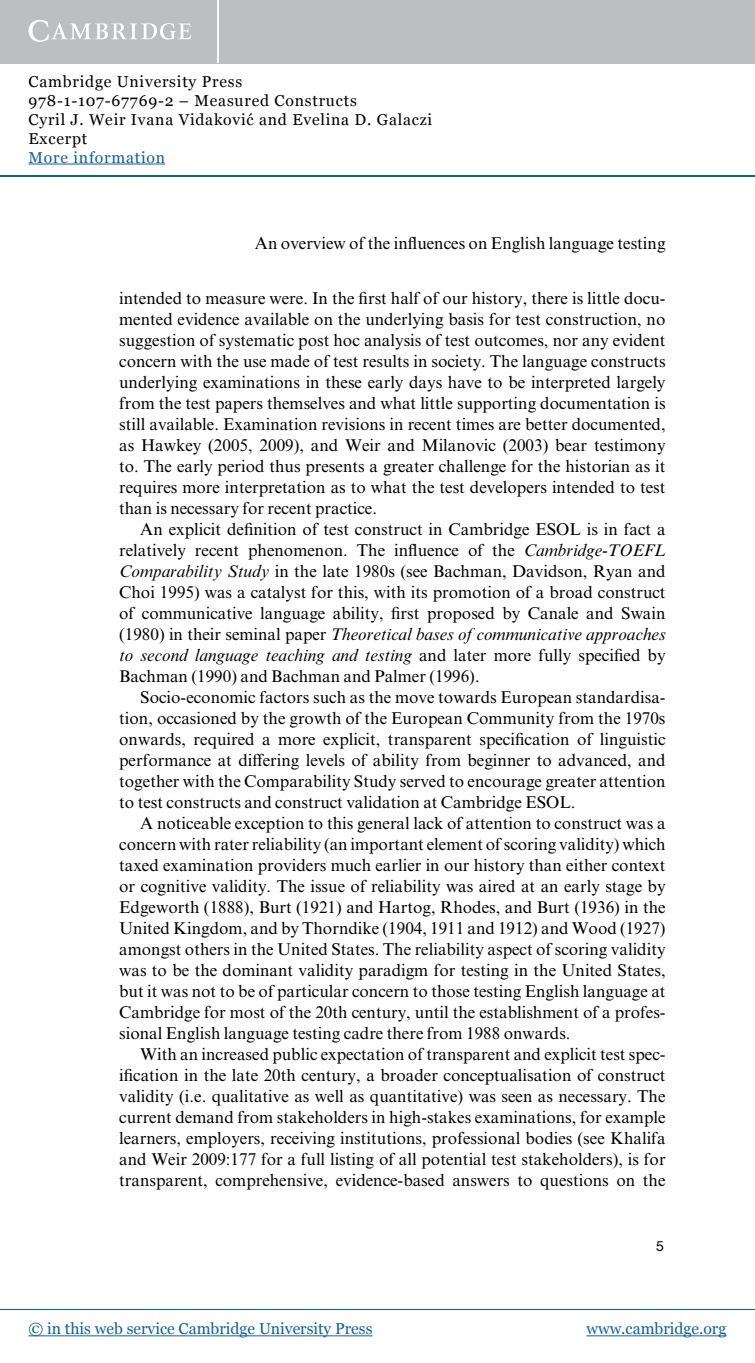
<style>
.page{position:relative;width:755px;height:1363px;background:#fff}
.page>*{position:absolute;margin:0;border:0;box-sizing:border-box;transform-origin:0 0}
.t1{font:17.15px/21px "Times NRMT Pro";color:#000;text-align:justify}
.t2{font:15.75px/18.7px "Georgia";letter-spacing:.05em;color:#000}
.t3{font:15.75px "Georgia";color:#105ea3}
.t4{font:15.75px "Georgia";letter-spacing:.05em;color:#105ea3}
.t5{font:14px "Helvetica Neue LT Std";color:#000}
.s1{font-style:italic}
</style>
<div class="page">
<div style="left:0;top:0;width:754px;height:63px;background:#bcbebf"></div>
<hr style="left:217px;top:0;width:2px;height:63px;background:#fff">
<svg style="left:29px;top:20px;width:162px;height:22px"></svg>
<hr style="left:29px;top:164px;width:136px;height:1px;background:#105ea3">
<hr style="left:0;top:175px;width:754px;height:2px;background:#105ea3">
<hr style="left:0;top:1308px;width:754px;height:1px;background:#105ea3">
<hr style="left:29px;top:1335px;width:343px;height:1px;background:#105ea3">
<hr style="left:586px;top:1335px;width:139px;height:1px;background:#105ea3">
<p class="t2" style="left:29px;top:73px;width:405px">Cambridge University Press<br>978-1-107-67769-2 – Measured Constructs<br>Cyril J. Weir Ivana Vidaković and Evelina D. Galaczi<br>Excerpt</p>
<p class="t4" style="left:29px;top:148px;width:138px">More information</p>
<p class="t1" style="left:255px;top:233px;width:412px">An overview of the influences on English language testing</p>
<p class="t1" style="left:119px;top:288px;width:547px">intended to measure were. In the first half of our history, there is little docu&shy;mented evidence available on the underlying basis for test construction, no suggestion of systematic post hoc analysis of test outcomes, nor any evident concern with the use made of test results in society. The language constructs underlying examinations in these early days have to be interpreted largely from the test papers themselves and what little supporting documentation is still available. Examination revisions in recent times are better documented, as Hawkey (2005, 2009), and Weir and Milanovic (2003) bear testimony to. The early period thus presents a greater challenge for the historian as it requires more interpretation as to what the test developers intended to test than is necessary for recent practice.</p>
<p class="t1" style="left:119px;top:519px;width:547px;text-indent:21px">An explicit definition of test construct in Cambridge ESOL is in fact a relatively recent phenomenon. The influence of the <span class="s1">Cambridge- TOEFL Comparability Study</span> in the late 1980s (see Bachman, Davidson, Ryan and Choi 1995) was a catalyst for this, with its promotion of a broad construct of communicative language ability, first proposed by Canale and Swain (1980) in their seminal paper <span class="s1">Theoretical bases of communicative approaches to second language teaching and testing</span> and later more fully specified by Bachman (1990) and Bachman and Palmer (1996).</p>
<p class="t1" style="left:119px;top:687px;width:547px;text-indent:21px">Socio- economic factors such as the move towards European standardisa&shy;tion, occasioned by the growth of the European Community from the 1970s onwards, required a more explicit, transparent specification of linguistic performance at differing levels of ability from beginner to advanced, and together with the Comparability Study served to encourage greater attention to test constructs and construct validation at Cambridge ESOL.</p>
<p class="t1" style="left:119px;top:813px;width:547px;text-indent:21px">A noticeable exception to this general lack of attention to construct was a concern with rater reliability (an important element of scoring validity) which taxed examination providers much earlier in our history than either context or cognitive validity. The issue of reliability was aired at an early stage by Edgeworth (1888), Burt (1921) and Hartog, Rhodes, and Burt (1936) in the United Kingdom, and by Thorndike (1904, 1911 and 1912) and Wood (1927) amongst others in the United States. The reliability aspect of scoring validity was to be the dominant validity paradigm for testing in the United States, but it was not to be of particular concern to those testing English language at Cambridge for most of the 20th century, until the establishment of a profes&shy;sional English language testing cadre there from 1988 onwards.</p>
<p class="t1" style="left:119px;top:1044px;width:547px;text-indent:21px">With an increased public expectation of transparent and explicit test spec&shy;ification in the late 20th century, a broader conceptualisation of construct validity (i.e. qualitative as well as quantitative) was seen as necessary. The current demand from stakeholders in high- stakes examinations, for example learners, employers, receiving institutions, professional bodies (see Khalifa and Weir 2009:177 for a full listing of all potential test stakeholders), is for transparent, comprehensive, evidence- based answers to questions on the</p>
<p class="t5" style="left:655px;top:1237px;width:9px">5</p>
<p class="t3" style="left:29px;top:1319px;width:345px">© in this web service Cambridge University Press</p>
<p class="t3" style="left:586px;top:1319px;width:141px">www.cambridge.org</p>
</div>
